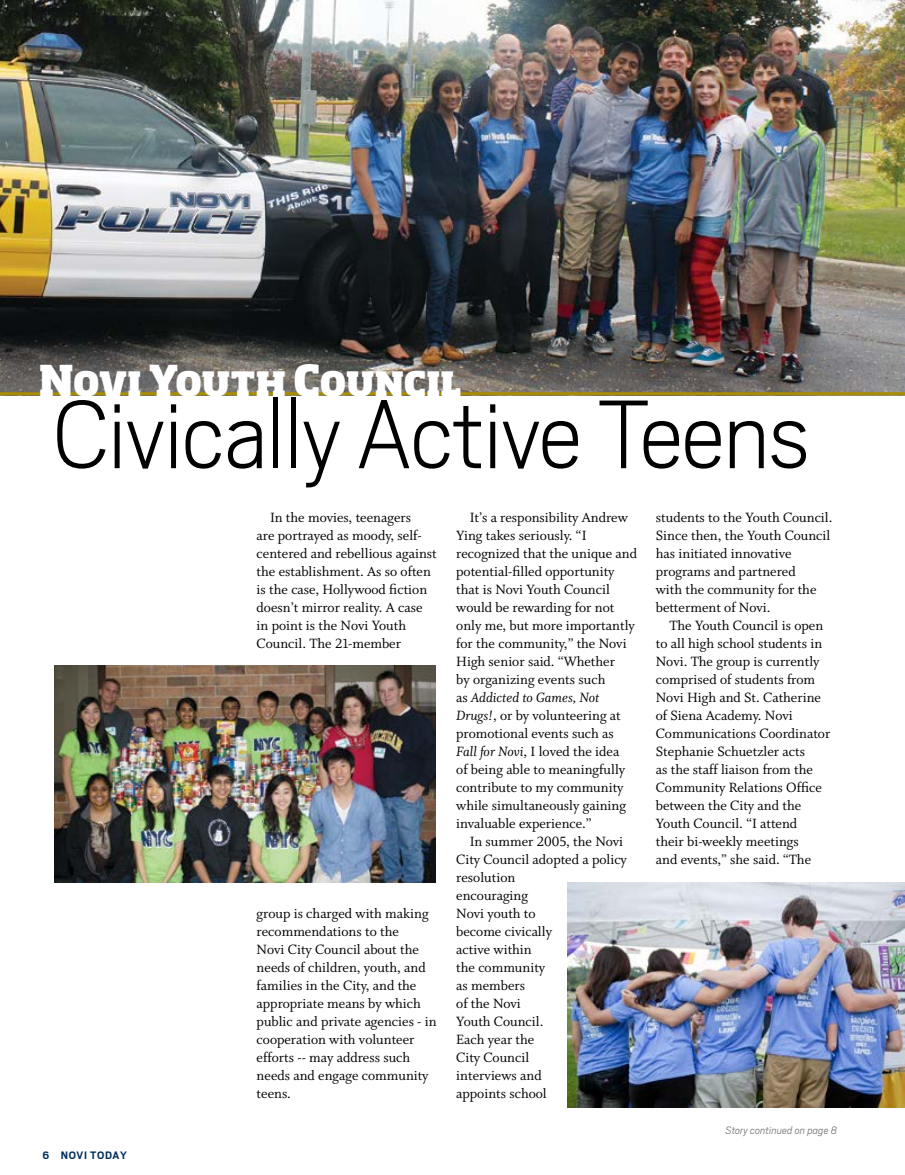
<style>
.page{position:relative;width:905px;height:1175px;background:#fff}
.page>*{position:absolute;margin:0;border:0;box-sizing:border-box;transform-origin:0 0}
.t1{font:200 108px "Scout";letter-spacing:-.02em;color:#000}
.t2{font:800 42px "Soho Std";letter-spacing:-.04em;color:#fff}
.t3{font:15px/18px "Whitman LF";color:#000}
.t4{font:italic 300 12px "Scout";color:#77787b}
.t5{font:700 12px "Scout";letter-spacing:.05em;color:#002c59}
.s1{font-family:"Scout Bold SC850";font-weight:400}
.s2{font-style:italic}
</style>
<div class="page">
<img style="left:0;top:0;width:904px;height:392px">
<img style="left:54px;top:666px;width:381px;height:216px">
<img style="left:567px;top:882px;width:337px;height:225px">
<hr style="left:0;top:392px;width:904px;height:3px;background:#a98d00">
<h2 class="t2" style="left:38px;top:353px;width:425px">Novi Youth Council</h2>
<h1 class="t1" style="left:52px;top:364px;width:759px">Civically Active Teens</h1>
<p class="t5" style="left:43px;top:1147px;width:86px"><span class="s1">6</span> NOVI TODAY</p>
<p class="t3" style="left:256px;top:509px;width:182px;text-indent:14px">In the movies, teenagers<br>are portrayed as moody, self&shy;centered and rebellious against the establishment. As so often is the case, Hollywood fiction doesn’t mirror reality. A case in point is the Novi Youth<br>Council. The 21-member</p>
<p class="t3" style="left:256px;top:905px;width:181px">group is charged with making recommendations to the<br>Novi City Council about the needs of children, youth, and families in the City, and the appropriate means by which public and private agencies - in cooperation with volunteer efforts -- may address such needs and engage community teens.</p>
<p class="t3" style="left:456px;top:509px;width:182px;text-indent:14px">It’s a responsibility Andrew<br>Ying takes seriously. “I recognized that the unique and potential-filled opportunity that is Novi Youth Council would be rewarding for not only me, but more importantly for the community,” the Novi<br>High senior said. “Whether<br>by organizing events such<br>as <span class="s2">Addicted to Games, Not<br>Drugs!</span>, or by volunteering at promotional events such as<br><span class="s2">Fall for Novi</span>, I loved the idea<br>of being able to meaningfully contribute to my community while simultaneously gaining invaluable experience.”</p>
<p class="t3" style="left:456px;top:833px;width:172px;text-indent:14px">In summer 2005, the Novi<br>City Council adopted a policy resolution<br>encouraging<br>Novi youth to<br>become civically<br>active within<br>the community<br>as members<br>of the Novi<br>Youth Council.<br>Each year the<br>City Council<br>interviews and<br>appoints school</p>
<p class="t3" style="left:656px;top:509px;width:178px">students to the Youth Council.<br>Since then, the Youth Council has initiated innovative programs and partnered<br>with the community for the betterment of Novi.</p>
<p class="t3" style="left:656px;top:617px;width:176px;text-indent:14px">The Youth Council is open to all high school students in<br>Novi. The group is currently comprised of students from<br>Novi High and St. Catherine of Siena Academy. Novi<br>Communications Coordinator<br>Stephanie Schuetzler acts<br>as the staff liaison from the<br>Community Relations Office between the City and the<br>Youth Council. “I attend<br>their bi-weekly meetings<br>and events,” she said. “The</p>
<p class="t4" style="left:725px;top:1122px;width:113px">Story continued on page 8</p>
</div>
